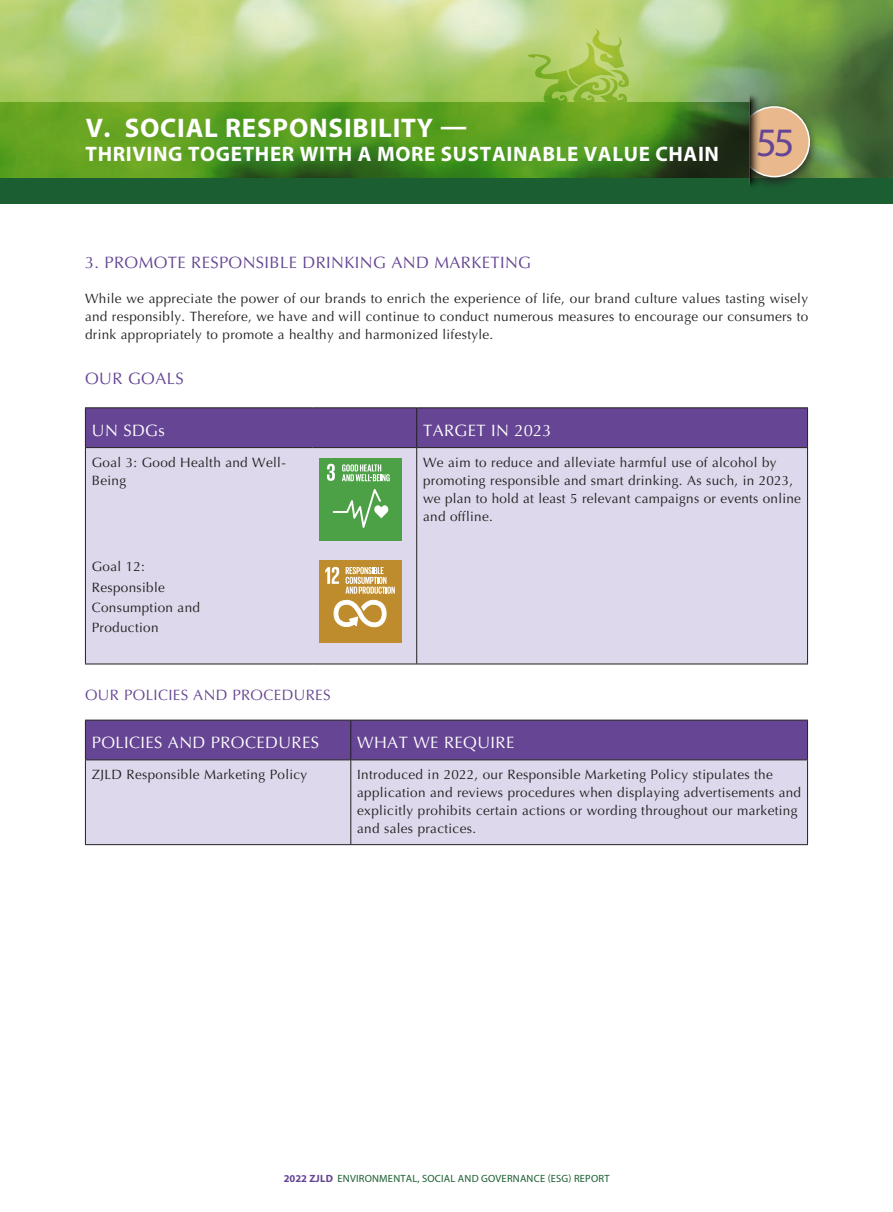
<style>
.page{position:relative;width:893px;height:1212px;background:#fff}
.page>*{position:absolute;margin:0;border:0;box-sizing:border-box;transform-origin:0 0}
.t1{font:40.5px "Myriad Pro";color:#654594}
.t2{font:700 27px "Myriad Pro";letter-spacing:.03em;color:#fff}
.t3{font:700 21px "Myriad Pro";letter-spacing:.03em;color:#fff}
.t4{font:16.5px "Optima";letter-spacing:.025em;color:#fff}
.t5{font:16.5px "Optima";letter-spacing:.025em;color:#654594}
.t6{font:15px "Optima";letter-spacing:.025em;color:#654594}
.t7{font:13.5px/18px "Optima";letter-spacing:.025em;color:#221f20}
.t8{font:10.5px "Myriad Pro";letter-spacing:.02em;color:#1b5e32}
.s1{font-weight:700;color:#654594}
</style>
<div class="page">
<img style="left:0;top:0;width:893px;height:178px">
<svg style="left:1px;top:102px;width:732px;height:76px;background:#52921f"></svg>
<hr style="left:0;top:102px;width:1px;height:102px;background:#221f20">
<div style="left:0;top:178px;width:893px;height:26px;background:#1b5e32"></div>
<div style="left:742px;top:102px;width:76px;height:88px;background:#221f20;opacity:.75"></div>
<svg style="left:782px;top:106px;width:28px;height:71px;background:#c1aa7e"></svg>
<img style="left:733px;top:90px;width:49px;height:100px">
<svg style="left:526px;top:28px;width:103px;height:74px;background:#a9c85a"></svg>
<div style="left:86px;top:408px;width:721px;height:39px;background:#654594"></div>
<div style="left:86px;top:448px;width:721px;height:216px;background:#ddd8eb"></div>
<hr style="left:416px;top:408px;width:1px;height:39px;background:#221f20">
<hr style="left:807px;top:408px;width:1px;height:39px;background:#221f20">
<hr style="left:85px;top:447px;width:228px;height:1px;background:#221f20">
<hr style="left:313px;top:447px;width:104px;height:1px;background:#221f20">
<hr style="left:417px;top:447px;width:391px;height:1px;background:#221f20">
<hr style="left:416px;top:448px;width:1px;height:102px;background:#221f20">
<hr style="left:807px;top:448px;width:1px;height:102px;background:#221f20">
<hr style="left:416px;top:550px;width:1px;height:114px;background:#221f20">
<hr style="left:807px;top:550px;width:1px;height:114px;background:#221f20">
<hr style="left:85px;top:664px;width:228px;height:1px;background:#221f20">
<hr style="left:313px;top:664px;width:104px;height:1px;background:#221f20">
<hr style="left:417px;top:664px;width:391px;height:1px;background:#221f20">
<hr style="left:85px;top:407px;width:228px;height:1px;background:#221f20">
<hr style="left:85px;top:408px;width:1px;height:39px;background:#221f20">
<hr style="left:313px;top:407px;width:104px;height:1px;background:#221f20">
<hr style="left:417px;top:407px;width:391px;height:1px;background:#221f20">
<hr style="left:85px;top:448px;width:1px;height:102px;background:#221f20">
<hr style="left:85px;top:550px;width:1px;height:114px;background:#221f20">
<div style="left:319px;top:458px;width:83px;height:83px;background:#4ca045"></div>
<svg style="left:327px;top:464px;width:8px;height:17px"></svg>
<svg style="left:333px;top:489px;width:55px;height:39px"></svg>
<svg style="left:342px;top:464px;width:48px;height:17px"></svg>
<div style="left:319px;top:560px;width:83px;height:83px;background:#bf8c2d"></div>
<svg style="left:334px;top:600px;width:52px;height:28px"></svg>
<svg style="left:325px;top:567px;width:14px;height:17px"></svg>
<svg style="left:345px;top:567px;width:50px;height:27px"></svg>
<div style="left:86px;top:721px;width:721px;height:38px;background:#654594"></div>
<div style="left:86px;top:760px;width:721px;height:84px;background:#ddd8eb"></div>
<hr style="left:350px;top:720px;width:1px;height:39px;background:#221f20">
<hr style="left:807px;top:720px;width:1px;height:39px;background:#221f20">
<hr style="left:85px;top:759px;width:266px;height:1px;background:#221f20">
<hr style="left:351px;top:759px;width:457px;height:1px;background:#221f20">
<hr style="left:350px;top:760px;width:1px;height:84px;background:#221f20">
<hr style="left:807px;top:760px;width:1px;height:84px;background:#221f20">
<hr style="left:85px;top:844px;width:266px;height:1px;background:#221f20">
<hr style="left:351px;top:844px;width:457px;height:1px;background:#221f20">
<hr style="left:85px;top:720px;width:266px;height:1px;background:#221f20">
<hr style="left:85px;top:720px;width:1px;height:39px;background:#221f20">
<hr style="left:351px;top:720px;width:457px;height:1px;background:#221f20">
<hr style="left:85px;top:760px;width:1px;height:84px;background:#221f20">
<h2 class="t2" style="left:86px;top:110px;width:383px">V. SOCIAL RESPONSIBILITY —</h2>
<h3 class="t3" style="left:86px;top:140px;width:635px">THRIVING TOGETHER WITH A MORE SUSTAINABLE VALUE CHAIN</h3>
<h1 class="t1" style="left:756px;top:117px;width:40px">55</h1>
<p class="t5" style="left:85px;top:252px;width:448px">3. PROMOTE RESPONSIBLE DRINKING AND MARKETING</p>
<p class="t7" style="left:85px;top:289px;width:725px;text-align:justify">While we appreciate the power of our brands to enrich the experience of life, our brand culture values tasting wisely and responsibly. Therefore, we have and will continue to conduct numerous measures to encourage our consumers to drink appropriately to promote a healthy and harmonized lifestyle.</p>
<p class="t5" style="left:85px;top:368px;width:100px">OUR GOALS</p>
<p class="t4" style="left:92px;top:420px;width:75px">UN SDGs</p>
<p class="t4" style="left:423px;top:420px;width:130px">TARGET IN 2023</p>
<p class="t7" style="left:92px;top:453px;width:196px">Goal 3: Good Health and Well-<br>Being</p>
<p class="t7" style="left:423px;top:453px;width:379px">We aim to reduce and alleviate harmful use of alcohol by promoting responsible and smart drinking. As such, in 2023, we plan to hold at least 5 relevant campaigns or events online and offline.</p>
<p class="t7" style="left:92px;top:557px;width:110px;line-height:20.2px">Goal 12:<br>Responsible<br>Consumption and<br>Production</p>
<p class="t6" style="left:85px;top:686px;width:247px">OUR POLICIES AND PROCEDURES</p>
<p class="t4" style="left:92px;top:733px;width:229px">POLICIES AND PROCEDURES</p>
<p class="t4" style="left:357px;top:733px;width:159px">WHAT WE REQUIRE</p>
<p class="t7" style="left:92px;top:766px;width:217px">ZJLD Responsible Marketing Policy</p>
<p class="t7" style="left:357px;top:766px;width:445px">Introduced in 2022, our Responsible Marketing Policy stipulates the application and reviews procedures when displaying advertisements and explicitly prohibits certain actions or wording throughout our marketing and sales practices.</p>
<p class="t8" style="left:284px;top:1172px;width:327px"><span class="s1">2022 ZJLD</span> ENVIRONMENTAL, SOCIAL AND GOVERNANCE (ESG) REPORT</p>
</div>
